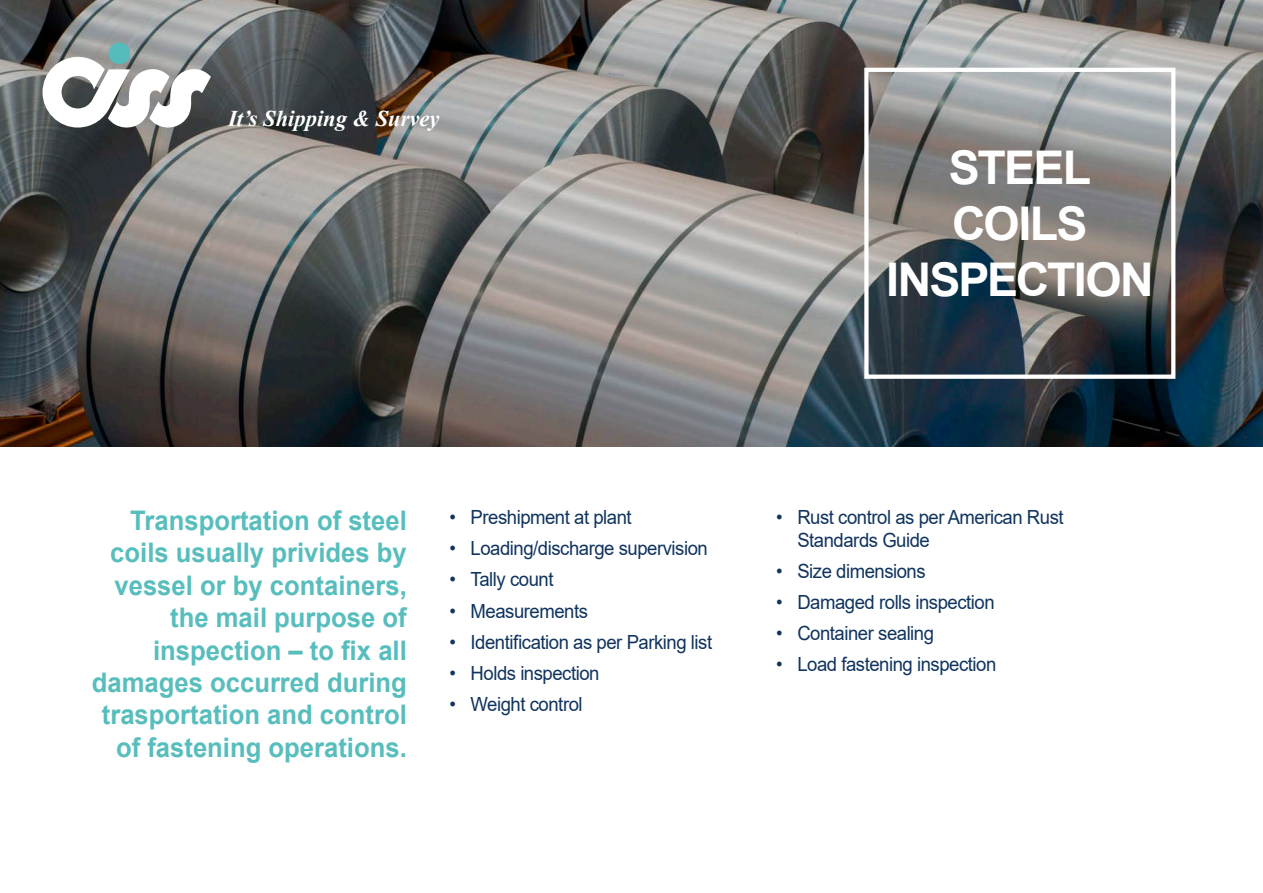
<style>
.page{position:relative;width:1263px;height:893px;background:#fff}
.page>*{position:absolute;margin:0;border:0;box-sizing:border-box;transform-origin:0 0}
.t1{font:700 46.5px/55.8px "Arial";letter-spacing:-.04em;color:#fff;text-align:center}
.t2{font:700 27px/32.4px "Arial";color:#58bdbd;text-align:right;scale:.95 1}
.t3{font:italic 700 22.5px "Times New Roman";color:#fff}
.t4{font:19.5px/22.5px "Arial";letter-spacing:-.025em;color:#10345e;scale:.95 1}
</style>
<div class="page">
<img style="left:0;top:0;width:1263px;height:446px">
<svg style="left:43px;top:57px;width:168px;height:71px"></svg>
<div style="left:109px;top:43px;width:21px;height:21px;background:#55bcbb;border-radius:50%"></div>
<div style="left:864px;top:68px;width:311px;height:311px;border:4px solid #fff"></div>
<p class="t3" style="left:228px;top:102px;width:213px">It’s Shipping &amp; Survey</p>
<h1 class="t1" style="left:886px;top:141px;width:269px">STEEL<br>COILS<br>INSPECTION</h1>
<h2 class="t2" style="left:92px;top:505px;width:333px">Transportation of steel coils usually privides by vessel or by containers, the mail purpose of inspection – to fix all damages occurred during trasportation and control of fastening operations.</h2>
<p class="t4" style="left:449px;top:506px;width:193px">• Preshipment at plant</p>
<p class="t4" style="left:449px;top:537px;width:274px">• Loading/discharge supervision</p>
<p class="t4" style="left:449px;top:568px;width:111px">• Tally count</p>
<p class="t4" style="left:449px;top:599px;width:147px">• Measurements</p>
<p class="t4" style="left:449px;top:630px;width:278px">• Identification as per Parking list</p>
<p class="t4" style="left:449px;top:661px;width:160px">• Holds inspection</p>
<p class="t4" style="left:449px;top:692px;width:142px">• Weight control</p>
<p class="t4" style="left:797px;top:506px;width:282px;text-indent:-21px">• Rust control as per American Rust<br>Standards Guide</p>
<p class="t4" style="left:776px;top:560px;width:159px">• Size dimensions</p>
<p class="t4" style="left:776px;top:591px;width:232px">• Damaged rolls inspection</p>
<p class="t4" style="left:776px;top:622px;width:168px">• Container sealing</p>
<p class="t4" style="left:776px;top:653px;width:233px">• Load fastening inspection</p>
</div>
